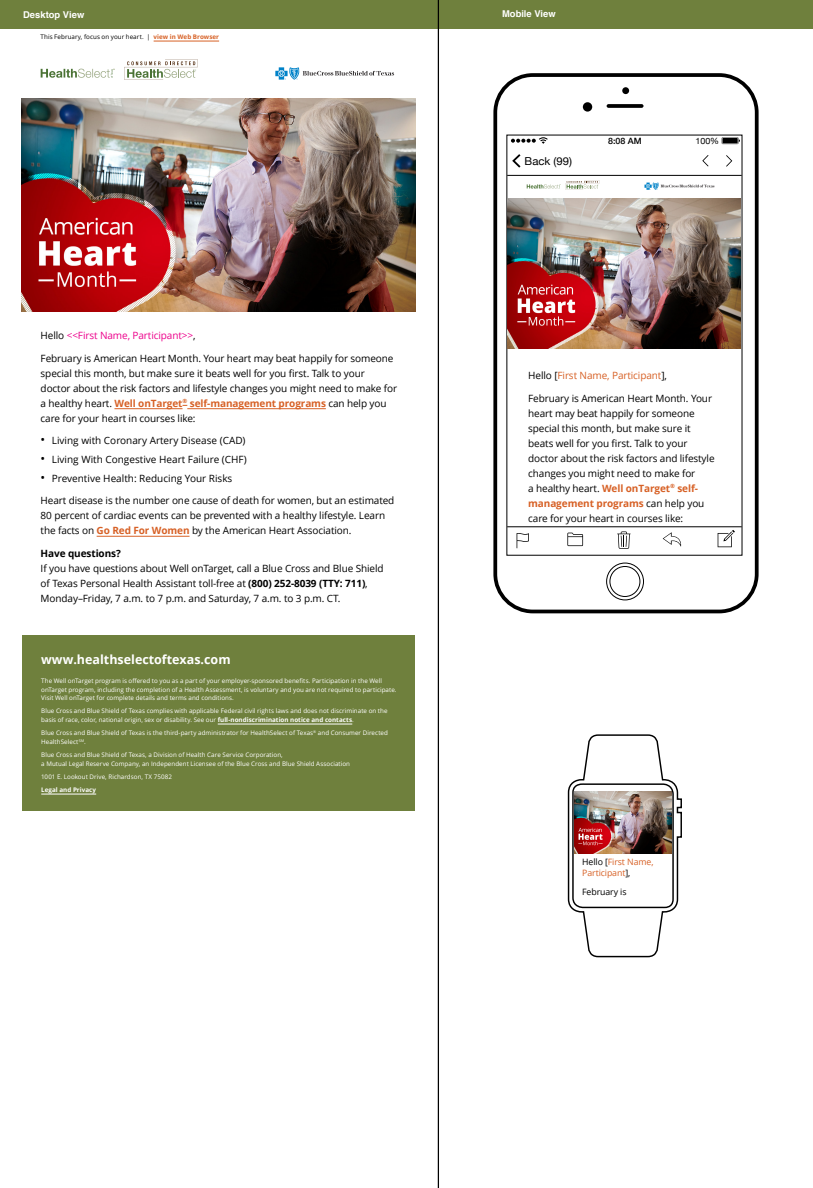
<style>
.page{position:relative;width:813px;height:1188px;background:#fff}
.page>*{position:absolute;margin:0;border:0;box-sizing:border-box;transform-origin:0 0}
.body_white{font:700 12.5px "Open Sans";color:#fff}
.t1{font:10.94px "Helvetica Neue";color:#000;scale:1.04 1}
.body{font:10px/15px "Open Sans";letter-spacing:-.01em;color:#000}
.body-2{font:10px "Open Sans";letter-spacing:-.01em;color:#ed028c}
.body-3{font:10px "Open Sans";letter-spacing:-.01em;color:#d76126}
.Body_-_Bold{font:700 10px "Open Sans";letter-spacing:-.01em;color:#000}
.heading{font:700 9.38px "Helvetica";color:#fff}
.Body_-_Watch{font:8.75px/11.2px "Open Sans";letter-spacing:-.01em;color:#d76126}
.Body_-_Watch-2{font:8.75px "Open Sans";letter-spacing:-.01em;color:#000}
.t2{font:500 8.69px "Helvetica Neue";color:#000}
.t3{font:8.69px "Helvetica Neue";color:#000}
.legal{font:6.25px/8.8px "Open Sans";letter-spacing:.005em;color:#fff}
.pre-header{font:6.25px "Open Sans";letter-spacing:.005em;color:#000}
.legal-2{font:700 6.25px "Open Sans";letter-spacing:.005em;color:#fff}
.s1{font-weight:700;color:#d76126}
.s2{color:#000}
.s3{font-size:12.5px}
.s4{font-weight:700}
</style>
<div class="page">
<div style="left:0;top:0;width:812px;height:28px;background:#6f803d"></div>
<hr style="left:438px;top:0;width:1px;height:1188px;background:#000">
<div style="left:493px;top:73px;width:265px;height:540px;border:4px solid #000;border-radius:38px"></div>
<svg style="left:582px;top:102px;width:10px;height:10px"></svg>
<div style="left:622px;top:87px;width:7px;height:7px;background:#000;border-radius:50%"></div>
<svg style="left:606px;top:104px;width:37px;height:4px"></svg>
<div style="left:606px;top:562px;width:37px;height:38px;border:1px solid #000;border-radius:50%"></div>
<div style="left:609px;top:566px;width:31px;height:31px;border:1px solid #000;border-radius:50%"></div>
<svg style="left:516px;top:533px;width:13px;height:15px"></svg>
<svg style="left:567px;top:532px;width:16px;height:14px"></svg>
<svg style="left:662px;top:532px;width:19px;height:14px"></svg>
<svg style="left:717px;top:530px;width:17px;height:17px"></svg>
<svg style="left:617px;top:531px;width:13px;height:18px"></svg>
<hr style="left:507px;top:526px;width:234px;height:1px;background:#000">
<svg style="left:512px;top:154px;width:8px;height:14px"></svg>
<svg style="left:726px;top:155px;width:6px;height:12px"></svg>
<svg style="left:702px;top:155px;width:6px;height:11px"></svg>
<svg style="left:721px;top:137px;width:18px;height:7px"></svg>
<div style="left:722px;top:138px;width:15px;height:5px;background:#000"></div>
<svg style="left:511px;top:137px;width:36px;height:7px"></svg>
<hr style="left:507px;top:175px;width:234px;height:1px;background:#000">
<svg style="left:567px;top:734px;width:115px;height:224px"></svg>
<hr style="left:154px;top:41px;width:65px;height:1px;background:#d76126">
<hr style="left:114px;top:408px;width:68px;height:1px;background:#d76126">
<hr style="left:187px;top:408px;width:139px;height:1px;background:#d76126">
<hr style="left:97px;top:536px;width:92px;height:1px;background:#d76126">
<div style="left:22px;top:635px;width:393px;height:176px;background:#6f803d"></div>
<hr style="left:218px;top:723px;width:134px;height:1px;background:#fff">
<hr style="left:41px;top:793px;width:55px;height:1px;background:#fff">
<img style="left:22px;top:99px;width:394px;height:212px">
<img style="left:507px;top:199px;width:233px;height:150px">
<img style="left:574px;top:791px;width:97px;height:62px">
<svg style="left:526px;top:180px;width:73px;height:9px"></svg>
<svg style="left:644px;top:182px;width:70px;height:8px"></svg>
<svg style="left:124px;top:59px;width:74px;height:21px"></svg>
<svg style="left:41px;top:69px;width:74px;height:9px"></svg>
<svg style="left:275px;top:67px;width:119px;height:13px"></svg>
<p class="heading" style="left:23px;top:8px;width:63px">Desktop View</p>
<p class="heading" style="left:502px;top:7px;width:55px">Mobile View</p>
<p class="pre-header" style="left:41px;top:33px;width:180px">This February, focus on your heart. | <span class="s1">view in Web Browser</span></p>
<p class="t1" style="left:524px;top:153px;width:47px">Back (99)</p>
<p class="t2" style="left:608px;top:133px;width:35px">8:08 AM</p>
<p class="t3" style="left:695px;top:134px;width:25px">100%</p>
<p class="body-2" style="left:41px;top:329px;width:156px"><span class="s2">Hello</span> &lt;&lt;First Name, Participant&gt;&gt;<span class="s2">,</span></p>
<p class="body" style="left:41px;top:350px;width:358px">February is American Heart Month. Your heart may beat happily for someone special this month, but make sure it beats well for you first. Talk to your doctor about the risk factors and lifestyle changes you might need to make for a healthy heart. <span class="s1">Well onTarget</span><sup>®</sup> <span class="s1">self-management programs</span> can help you care for your heart in courses like:</p>
<p class="body" style="left:41px;top:433px;width:206px"><span class="s3">•</span> Living with Coronary Artery Disease (CAD)</p>
<p class="body" style="left:41px;top:452px;width:207px"><span class="s3">•</span> Living With Congestive Heart Failure (CHF)</p>
<p class="body" style="left:41px;top:470px;width:193px"><span class="s3">•</span> Preventive Health: Reducing Your Risks</p>
<p class="body" style="left:41px;top:493px;width:355px">Heart disease is the number one cause of death for women, but an estimated<br>80 percent of cardiac events can be prevented with a healthy lifestyle. Learn the facts on <span class="s1">Go Red For Women</span> by the American Heart Association.</p>
<p class="Body_-_Bold" style="left:41px;top:546px;width:82px">Have questions?</p>
<p class="body" style="left:41px;top:560px;width:344px">If you have questions about Well onTarget, call a Blue Cross and Blue Shield of Texas Personal Health Assistant toll-free at <span class="s4">(800) 252-8039 (TTY: 711)</span>,<br>Monday–Friday, 7 a.m. to 7 p.m. and Saturday, 7 a.m. to 3 p.m. CT.</p>
<p class="body_white" style="left:41px;top:650px;width:191px">www.healthselectoftexas.com</p>
<p class="legal" style="left:41px;top:676px;width:357px">The Well onTarget program is offered to you as a part of your employer-sponsored benefits. Participation in the Well onTarget program, including the completion of a Health Assessment, is voluntary and you are not required to participate.<br>Visit Well onTarget for complete details and terms and conditions.</p>
<p class="legal" style="left:41px;top:706px;width:348px">Blue Cross and Blue Shield of Texas complies with applicable Federal civil rights laws and does not discriminate on the basis of race, color, national origin, sex or disability. See our <span class="s4">full-nondiscrimination notice and contacts</span>.</p>
<p class="legal" style="left:41px;top:728px;width:348px">Blue Cross and Blue Shield of Texas is the third-party administrator for HealthSelect of Texas<sup>®</sup> and Consumer Directed<br>HealthSelect<sup>SM</sup>.</p>
<p class="legal" style="left:41px;top:750px;width:310px">Blue Cross and Blue Shield of Texas, a Division of Health Care Service Corporation,<br>a Mutual Legal Reserve Company, an Independent Licensee of the Blue Cross and Blue Shield Association</p>
<p class="legal" style="left:41px;top:772px;width:132px">1001 E. Lookout Drive, Richardson, TX 75082</p>
<p class="legal-2" style="left:41px;top:785px;width:56px">Legal and Privacy</p>
<p class="body-3" style="left:528px;top:368px;width:140px"><span class="s2">Hello [</span>First Name, Participant<span class="s2">],</span></p>
<p class="body" style="left:528px;top:390px;width:188px">February is American Heart Month. Your heart may beat happily for someone special this month, but make sure it beats well for you first. Talk to your doctor about the risk factors and lifestyle changes you might need to make for<br>a healthy heart. <span class="s1">Well onTarget</span><sup>®</sup> <span class="s1">self&shy;management programs</span> can help you care for your heart in courses like:</p>
<p class="Body_-_Watch" style="left:582px;top:855px;width:73px"><span class="s2">Hello [</span>First Name,<br>Participant<span class="s2">],</span></p>
<p class="Body_-_Watch-2" style="left:582px;top:885px;width:46px">February is</p>
</div>
